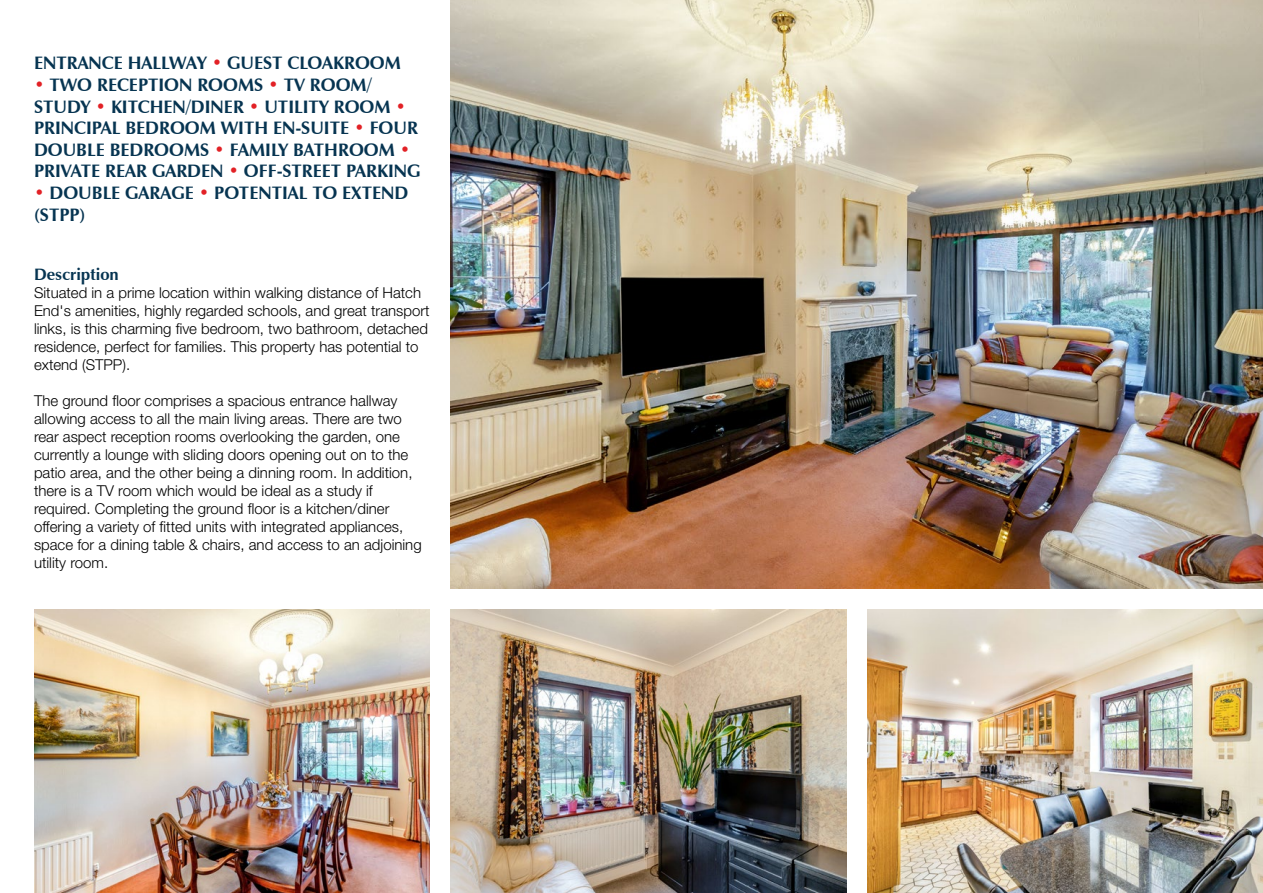
<style>
.page{position:relative;width:1263px;height:893px;background:#fff}
.page>*{position:absolute;margin:0;border:0;box-sizing:border-box;transform-origin:0 0}
.t1{font:700 18px/21.6px "Zapf Humanist 601 BT";color:#063451}
.t2{font:700 16.5px "Zapf Humanist 601 BT";color:#063451}
.t3{font:300 15px/18px "Helvetica Neue LT Std";color:#000}
.s1{color:#e22126}
</style>
<div class="page">
<img style="left:867px;top:609px;width:396px;height:284px">
<img style="left:451px;top:609px;width:395px;height:284px">
<img style="left:34px;top:609px;width:395px;height:284px">
<img style="left:451px;top:0;width:812px;height:588px">
<p class="t1" style="left:34px;top:52px;width:368px">ENTRANCE HALLWAY <span class="s1">•</span> GUEST CLOAKROOM</p>
<p class="t1" style="left:34px;top:74px;width:388px"><span class="s1">•</span> TWO RECEPTION ROOMS <span class="s1">•</span> TV ROOM/ STUDY <span class="s1">•</span> KITCHEN/DINER <span class="s1">•</span> UTILITY ROOM <span class="s1">• </span>PRINCIPAL BEDROOM WITH EN-SUITE <span class="s1">•</span> FOUR DOUBLE BEDROOMS <span class="s1">•</span> FAMILY BATHROOM <span class="s1">• </span>PRIVATE REAR GARDEN <span class="s1">•</span> OFF-STREET PARKING</p>
<p class="t1" style="left:34px;top:182px;width:376px"><span class="s1">•</span> DOUBLE GARAGE <span class="s1">•</span> POTENTIAL TO EXTEND (STPP)</p>
<p class="t2" style="left:34px;top:264px;width:86px">Description</p>
<p class="t3" style="left:34px;top:283px;width:397px">Situated in a prime location within walking distance of Hatch End's amenities, highly regarded schools, and great transport links, is this charming five bedroom, two bathroom, detached residence, perfect for families. This property has potential to extend (STPP).</p>
<p class="t3" style="left:34px;top:391px;width:389px">The ground floor comprises a spacious entrance hallway allowing access to all the main living areas. There are two rear aspect reception rooms overlooking the garden, one currently a lounge with sliding doors opening out on to the patio area, and the other being a dinning room. In addition, there is a TV room which would be ideal as a study if required. Completing the ground floor is a kitchen/diner offering a variety of fitted units with integrated appliances, space for a dining table &amp; chairs, and access to an adjoining utility room.</p>
</div>
